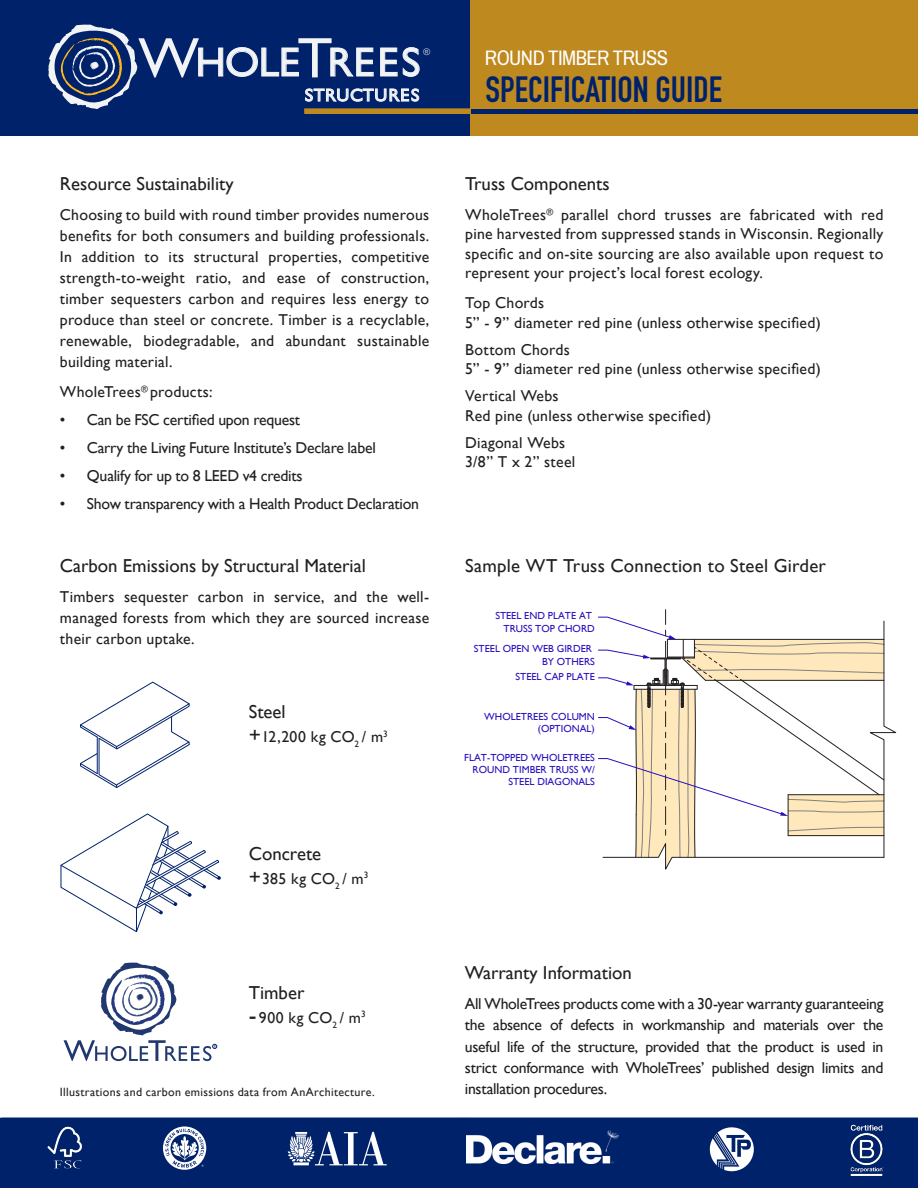
<style>
.page{position:relative;width:918px;height:1188px;background:#fff}
.page>*{position:absolute;margin:0;border:0;box-sizing:border-box;transform-origin:0 0}
.t1{font:40.95px "Gill Sans";letter-spacing:.01em;color:#f2f3f4}
.t2{font:36px "DIN Engschrift Std";color:#00226b}
.t3{font:22.5px "Pragati Narrow";letter-spacing:-.025em;color:#fff}
.t4{font:18.75px "Gill Sans";color:#231f20}
.t5{font:17.7px "Gill Sans";letter-spacing:.04em;color:#f2f3f4}
.t6{font:15.75px/21px "Gill Sans";letter-spacing:.015em;color:#231f20;text-align:justify}
.t7{font:15.75px "Gill Sans";letter-spacing:-.015em;color:#231f20}
.t8{font:12px "Gill Sans";letter-spacing:.03em;color:#231f20}
.t9{font:10.2px/12.3px "Gill Sans";color:#260fbd;text-align:right}
.t10{font:300 9px "Gill Sans";color:#f2f3f4}
.s1{font-size:57.3px}
.s2{font-size:21px}
.s3{font-size:24px}
</style>
<div class="page">
<div style="left:0;top:0;width:472px;height:136px;background:#00226b"></div>
<svg style="left:198px;top:47px;width:101px;height:30px"></svg>
<svg style="left:330px;top:48px;width:44px;height:29px"></svg>
<svg style="left:380px;top:47px;width:40px;height:30px"></svg>
<svg style="left:305px;top:89px;width:114px;height:13px"></svg>
<svg style="left:48px;top:25px;width:89px;height:84px"></svg>
<div style="left:471px;top:0;width:447px;height:136px;background:#be8a20"></div>
<hr style="left:305px;top:109px;width:167px;height:4px;background:#be8a20">
<div style="left:304px;top:108px;width:168px;height:6px;border:1px solid #be8a20"></div>
<hr style="left:471px;top:109px;width:447px;height:4px;background:#00226b">
<div style="left:2px;top:1118px;width:916px;height:70px;background:#00226b"></div>
<img style="left:44px;top:1126px;width:46px;height:44px">
<svg style="left:161px;top:1125px;width:47px;height:46px"></svg>
<svg style="left:288px;top:1132px;width:99px;height:33px"></svg>
<img style="left:466px;top:1130px;width:152px;height:34px">
<svg style="left:710px;top:1127px;width:44px;height:44px"></svg>
<img style="left:845px;top:1117px;width:43px;height:67px">
<svg style="left:598px;top:610px;width:299px;height:260px"></svg>
<svg style="left:60px;top:813px;width:161px;height:120px"></svg>
<svg style="left:80px;top:681px;width:110px;height:107px"></svg>
<svg style="left:64px;top:963px;width:153px;height:98px"></svg>
<h1 class="t1" style="left:138px;top:38px;width:284px"><span class="s1">W</span>HOLE<span class="s1">T</span>REES</h1>
<p class="t5" style="left:305px;top:85px;width:116px">STRUCTURES</p>
<p class="t10" style="left:423px;top:45px;width:9px">®</p>
<h3 class="t3" style="left:485px;top:44px;width:185px">ROUND TIMBER TRUSS</h3>
<h2 class="t2" style="left:486px;top:68px;width:238px">SPECIFICATION GUIDE</h2>
<p class="t4" style="left:60px;top:172px;width:175px">Resource Sustainability</p>
<p class="t6" style="left:60px;top:204px;width:371px">Choosing to build with round timber provides numerous benefits for both consumers and building professionals.<br>In addition to its structural properties, competitive strength-to-weight ratio, and ease of construction, timber sequesters carbon and requires less energy to produce than steel or concrete. Timber is a recyclable, renewable, biodegradable, and abundant sustainable building material.</p>
<p class="t6" style="left:60px;top:381px;width:154px">WholeTrees<sup>®</sup> products:</p>
<p class="t7" style="left:60px;top:411px;width:242px">• Can be FSC certified upon request</p>
<p class="t7" style="left:60px;top:439px;width:317px">• Carry the Living Future Institute’s Declare label</p>
<p class="t7" style="left:60px;top:467px;width:244px">• Qualify for up to 8 LEED v4 credits</p>
<p class="t7" style="left:60px;top:495px;width:361px">• Show transparency with a Health Product Declaration</p>
<p class="t4" style="left:465px;top:172px;width:146px">Truss Components</p>
<p class="t6" style="left:465px;top:205px;width:420px;line-height:19.5px">WholeTrees<sup>®</sup> parallel chord trusses are fabricated with red pine harvested from suppressed stands in Wisconsin. Regionally specific and on-site sourcing are also available upon request to represent your project’s local forest ecology.</p>
<p class="t6" style="left:465px;top:293px;width:81px">Top Chords</p>
<p class="t6" style="left:465px;top:312px;width:357px">5” - 9” diameter red pine (unless otherwise specified)</p>
<p class="t6" style="left:465px;top:339px;width:106px">Bottom Chords</p>
<p class="t6" style="left:465px;top:359px;width:357px">5” - 9” diameter red pine (unless otherwise specified)</p>
<p class="t6" style="left:465px;top:386px;width:95px">Vertical Webs</p>
<p class="t6" style="left:465px;top:405px;width:248px">Red pine (unless otherwise specified)</p>
<p class="t6" style="left:465px;top:432px;width:102px">Diagonal Webs</p>
<p class="t6" style="left:465px;top:452px;width:112px">3/8” T x 2” steel</p>
<p class="t4" style="left:60px;top:554px;width:307px">Carbon Emissions by Structural Material</p>
<p class="t4" style="left:465px;top:554px;width:362px">Sample WT Truss Connection to Steel Girder</p>
<p class="t6" style="left:60px;top:586px;width:371px">Timbers sequester carbon in service, and the well&shy;managed forests from which they are sourced increase their carbon uptake.</p>
<p class="t4" style="left:249px;top:701px;width:38px">Steel</p>
<p class="t6" style="left:249px;top:726px;width:141px"><span class="s2">+</span>12,200 kg CO<sub>2</sub> / m<sup>3</sup></p>
<p class="t4" style="left:249px;top:842px;width:74px">Concrete</p>
<p class="t6" style="left:249px;top:868px;width:121px"><span class="s2">+</span>385 kg CO<sub>2</sub> / m<sup>3</sup></p>
<p class="t4" style="left:249px;top:981px;width:57px">Timber</p>
<p class="t6" style="left:249px;top:1007px;width:118px"><span class="s3">-</span> 900 kg CO<sub>2</sub> / m<sup>3</sup></p>
<p class="t8" style="left:60px;top:1085px;width:316px">Illustrations and carbon emissions data from AnArchitecture.</p>
<p class="t9" style="left:495px;top:610px;width:101px">STEEL END PLATE AT<br>TRUSS TOP CHORD</p>
<p class="t9" style="left:474px;top:643px;width:122px">STEEL OPEN WEB GIRDER<br>BY OTHERS</p>
<p class="t9" style="left:516px;top:671px;width:81px">STEEL CAP PLATE</p>
<p class="t9" style="left:484px;top:711px;width:112px">WHOLETREES COLUMN (OPTIONAL)</p>
<p class="t9" style="left:464px;top:752px;width:132px">FLAT-TOPPED WHOLETREES<br>ROUND TIMBER TRUSS W/<br>STEEL DIAGONALS</p>
<p class="t4" style="left:465px;top:961px;width:169px">Warranty Information</p>
<p class="t6" style="left:465px;top:993px;width:420px">All WholeTrees products come with a 30-year warranty guaranteeing the absence of defects in workmanship and materials over the useful life of the structure, provided that the product is used in strict conformance with WholeTrees’ published design limits and installation procedures.</p>
</div>
